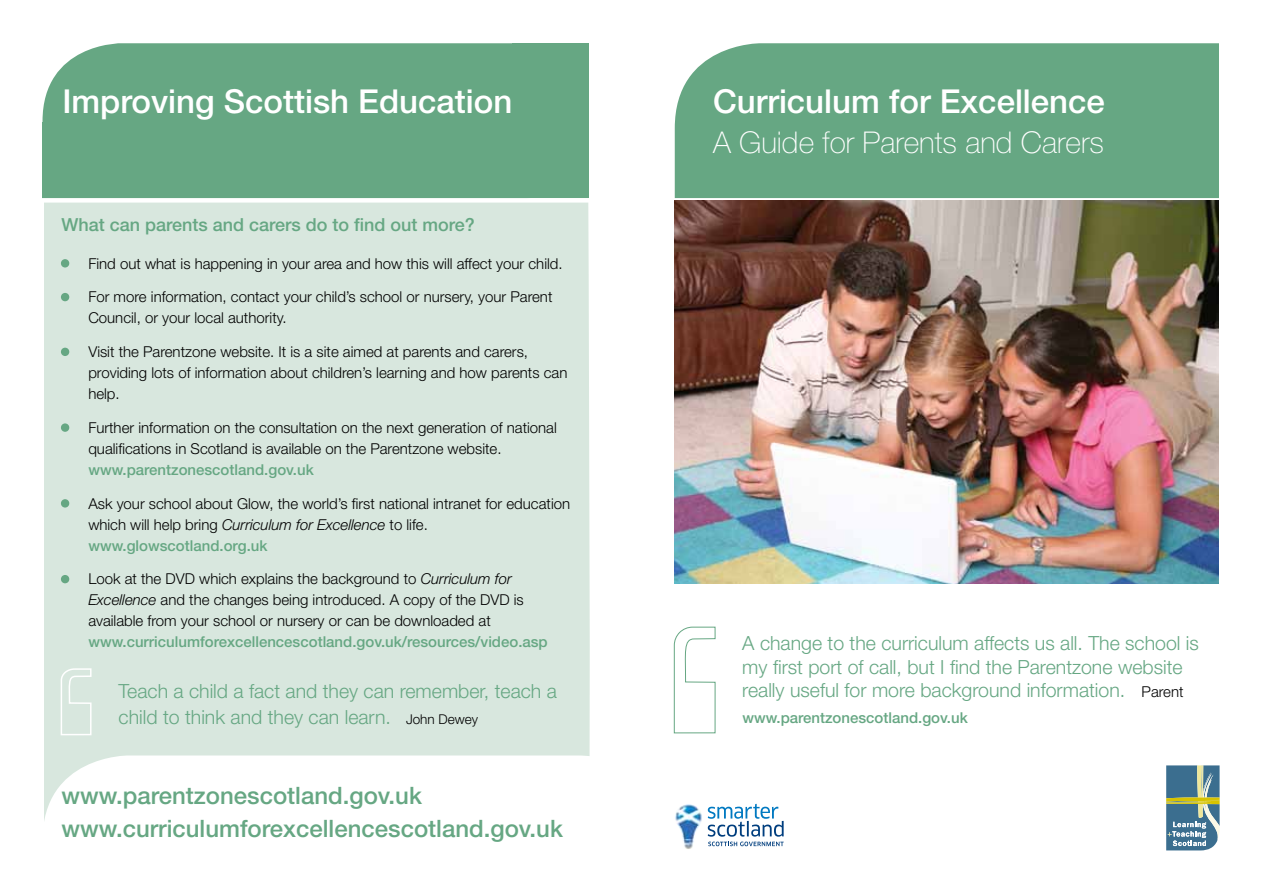
<style>
.page{position:relative;width:1263px;height:893px;background:#fff}
.page>*{position:absolute;margin:0;border:0;box-sizing:border-box;transform-origin:0 0}
.t1{font:500 33px "Helvetica Neue";color:#fff}
.t2{font:100 30px "Helvetica Neue";color:#fff}
.t3{font:500 24px/33.8px "Helvetica Neue";color:#66a783}
.t4{font:300 19.5px/23.4px "Helvetica Neue";color:#66a783}
.t5{font:500 18px "Helvetica Neue";color:#66a783}
.t6{font:300 15px/21px "Helvetica Neue";color:#000}
.t7{font:500 15px "Helvetica Neue";color:#66a783}
.s1{color:#66a783}
.s2{font-style:italic}
.s3{font-weight:500;color:#66a783}
.s4{font-size:13.5px;color:#000}
.s5{font-size:15px;color:#000}
</style>
<div class="page">
<div style="left:44px;top:203px;width:546px;height:552px;background:#d8e7de"></div>
<div style="left:61px;top:259px;width:8px;height:8px;border:3px solid #66a783;border-radius:50%"></div>
<div style="left:61px;top:293px;width:8px;height:8px;border:3px solid #66a783;border-radius:50%"></div>
<div style="left:61px;top:348px;width:8px;height:8px;border:3px solid #66a783;border-radius:50%"></div>
<div style="left:61px;top:423px;width:8px;height:9px;border:3px solid #66a783;border-radius:50%"></div>
<div style="left:61px;top:499px;width:8px;height:9px;border:3px solid #66a783;border-radius:50%"></div>
<div style="left:61px;top:575px;width:8px;height:8px;border:3px solid #66a783;border-radius:50%"></div>
<svg style="left:44px;top:755px;width:546px;height:66px"></svg>
<div style="left:675px;top:43px;width:544px;height:155px;background:#66a783"></div>
<svg style="left:60px;top:668px;width:32px;height:68px;background:#ddeae2"></svg>
<div style="left:44px;top:45px;width:543px;height:154px;background:#66a783;border-radius:77px"></div>
<div style="left:43px;top:43px;width:546px;height:158px;border:3px solid #66a783;border-radius:77px"></div>
<div style="left:512px;top:43px;width:77px;height:155px;background:#66a783"></div>
<div style="left:43px;top:122px;width:69px;height:76px;background:#66a783"></div>
<svg style="left:42px;top:198px;width:1177px;height:5px"></svg>
<img style="left:675px;top:201px;width:544px;height:383px">
<svg style="left:1166px;top:765px;width:54px;height:85px;background:#6d9097"></svg>
<svg style="left:708px;top:804px;width:76px;height:42px"></svg>
<img style="left:675px;top:804px;width:27px;height:45px">
<svg style="left:674px;top:627px;width:42px;height:106px"></svg>
<h1 class="t1" style="left:62px;top:82px;width:451px">Improving Scottish Education</h1>
<p class="t5" style="left:61px;top:214px;width:415px">What can parents and carers do to find out more?</p>
<p class="t6" style="left:61px;top:253px;width:503px"><span class="s1">•</span> Find out what is happening in your area and how this will affect your child.</p>
<p class="t6" style="left:88px;top:286px;width:466px;text-indent:-27px"><span class="s1">•</span> For more information, contact your child’s school or nursery, your Parent<br>Council, or your local authority.</p>
<p class="t6" style="left:88px;top:341px;width:481px;text-indent:-27px"><span class="s1">•</span> Visit the Parentzone website. It is a site aimed at parents and carers, providing lots of information about children’s learning and how parents can help.</p>
<p class="t6" style="left:88px;top:417px;width:470px;text-indent:-27px"><span class="s1">•</span> Further information on the consultation on the next generation of national qualifications in Scotland is available on the Parentzone website.</p>
<p class="t7" style="left:88px;top:461px;width:227px">www.parentzonescotland.gov.uk</p>
<p class="t6" style="left:88px;top:493px;width:483px;text-indent:-27px"><span class="s1">•</span> Ask your school about Glow, the world’s first national intranet for education which will help bring <span class="s2">Curriculum for Excellence</span> to life. <span class="s3">www.glowscotland.org.uk</span></p>
<p class="t6" style="left:88px;top:568px;width:437px;text-indent:-27px"><span class="s1">•</span> Look at the DVD which explains the background to <span class="s2">Curriculum for<br>Excellence</span> and the changes being introduced. A copy of the DVD is available from your school or nursery or can be downloaded at</p>
<p class="t7" style="left:88px;top:633px;width:461px">www.curriculumforexcellencescotland.gov.uk/resources/video.asp</p>
<h3 class="t4" style="left:119px;top:678px;width:440px;line-height:25.5px">Teach a child a fact and they can remember, teach a child to think and they can learn. <span class="s4">John Dewey</span></h3>
<h3 class="t3" style="left:61px;top:778px;width:503px">www.parentzonescotland.gov.uk www.curriculumforexcellencescotland.gov.uk</h3>
<h1 class="t1" style="left:713px;top:82px;width:393px">Curriculum for Excellence</h1>
<h2 class="t2" style="left:713px;top:126px;width:392px">A Guide for Parents and Carers</h2>
<h3 class="t4" style="left:742px;top:631px;width:458px">A change to the curriculum affects us all. The school is my first port of call, but I find the Parentzone website really useful for more background information. <span class="s5">Parent</span></h3>
<p class="t7" style="left:742px;top:709px;width:227px">www.parentzonescotland.gov.uk</p>
</div>
